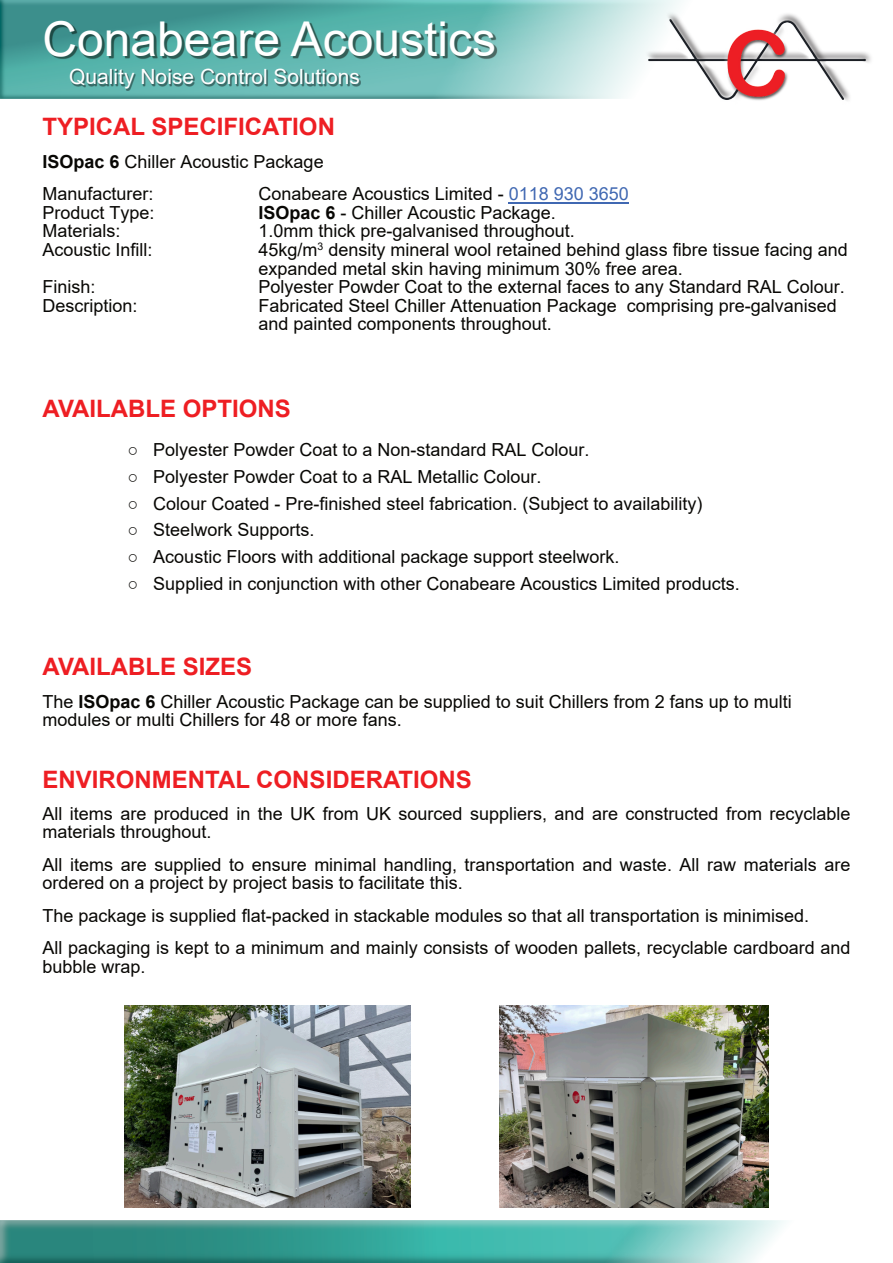
<style>
.page{position:relative;width:893px;height:1263px;background:#fff}
.page>*{position:absolute;margin:0;border:0;box-sizing:border-box;transform-origin:0 0}
.t1{font:48px "Arial";color:#fff}
.t2{font:700 24px "Arial";color:#ee1e23}
.t3{font:21px "Arial";color:#fff}
.t4{font:18px/18.6px "Arial";color:#080704}
.s1{font-weight:700}
.s2{color:#4068b2}
</style>
<div class="page">
<hr style="left:509px;top:202px;width:120px;height:1px;background:#4068b2">
<img style="left:0;top:1220px;width:784px;height:43px">
<img style="left:0;top:0;width:680px;height:99px">
<img style="left:71px;top:70px;width:290px;height:21px">
<img style="left:640px;top:12px;width:231px;height:89px">
<img style="left:124px;top:1006px;width:286px;height:201px">
<img style="left:500px;top:1006px;width:269px;height:201px">
<h1 class="t1" style="left:43px;top:21px;width:455px">Conabeare Acoustics</h1>
<p class="t3" style="left:69px;top:69px;width:292px">Quality Noise Control Solutions</p>
<h2 class="t2" style="left:43px;top:118px;width:294px">TYPICAL SPECIFICATION</h2>
<p class="t4" style="left:43px;top:147px;width:283px;line-height:32.5px"><span class="s1">ISOpac 6</span> Chiller Acoustic Package<br>Manufacturer:</p>
<p class="t4" style="left:259px;top:186px;width:372px">Conabeare Acoustics Limited - <span class="s2">0118 930 3650</span></p>
<p class="t4" style="left:43px;top:205px;width:114px">Product Type:</p>
<p class="t4" style="left:259px;top:205px;width:299px"><span class="s1">ISOpac 6</span> - Chiller Acoustic Package.</p>
<p class="t4" style="left:43px;top:223px;width:80px">Materials:</p>
<p class="t4" style="left:259px;top:223px;width:318px">1.0mm thick pre-galvanised throughout.</p>
<p class="t4" style="left:43px;top:242px;width:112px">Acoustic Infill:</p>
<p class="t4" style="left:259px;top:242px;width:591px">45kg/m<sup>3</sup> density mineral wool retained behind glass fibre tissue facing and expanded metal skin having minimum 30% free area.</p>
<p class="t4" style="left:43px;top:279px;width:55px">Finish:</p>
<p class="t4" style="left:259px;top:279px;width:588px">Polyester Powder Coat to the external faces to any Standard RAL Colour.</p>
<p class="t4" style="left:43px;top:298px;width:97px">Description:</p>
<p class="t4" style="left:259px;top:298px;width:580px">Fabricated Steel Chiller Attenuation Package comprising pre-galvanised and painted components throughout.</p>
<h2 class="t2" style="left:43px;top:400px;width:250px">AVAILABLE OPTIONS</h2>
<p class="t4" style="left:127px;top:442px;width:464px">○ Polyester Powder Coat to a Non-standard RAL Colour.</p>
<p class="t4" style="left:127px;top:469px;width:416px">○ Polyester Powder Coat to a RAL Metallic Colour.</p>
<p class="t4" style="left:127px;top:496px;width:577px">○ Colour Coated - Pre-finished steel fabrication. (Subject to availability)</p>
<p class="t4" style="left:127px;top:522px;width:188px">○ Steelwork Supports.</p>
<p class="t4" style="left:127px;top:549px;width:494px">○ Acoustic Floors with additional package support steelwork.</p>
<p class="t4" style="left:127px;top:576px;width:614px">○ Supplied in conjunction with other Conabeare Acoustics Limited products.</p>
<h2 class="t2" style="left:43px;top:658px;width:211px">AVAILABLE SIZES</h2>
<p class="t4" style="left:43px;top:694px;width:751px">The <span class="s1">ISOpac 6</span> Chiller Acoustic Package can be supplied to suit Chillers from 2 fans up to multi modules or multi Chillers for 48 or more fans.</p>
<h2 class="t2" style="left:43px;top:770px;width:431px">ENVIRONMENTAL CONSIDERATIONS</h2>
<p class="t4" style="left:43px;top:806px;width:809px">All items are produced in the UK from UK sourced suppliers, and are constructed from recyclable materials throughout.</p>
<p class="t4" style="left:43px;top:857px;width:809px">All items are supplied to ensure minimal handling, transportation and waste. All raw materials are ordered on a project by project basis to facilitate this.</p>
<p class="t4" style="left:43px;top:901px;width:809px;line-height:32.5px">The package is supplied flat-packed in stackable modules so that all transportation is minimised.<br>All packaging is kept to a minimum and mainly consists of wooden pallets, recyclable cardboard and</p>
<p class="t4" style="left:43px;top:959px;width:105px">bubble wrap.</p>
</div>
